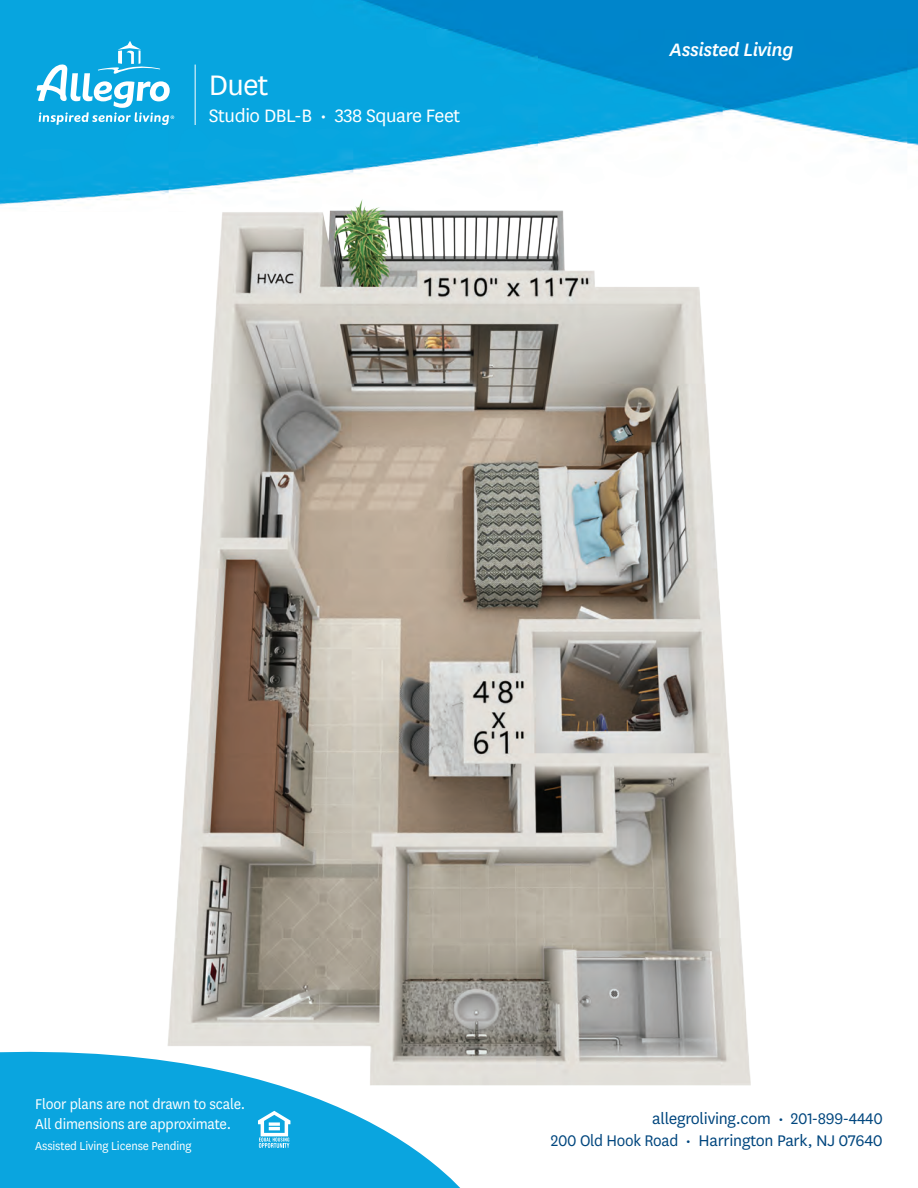
<style>
.page{position:relative;width:918px;height:1188px;background:#fff}
.page>*{position:absolute;margin:0;border:0;box-sizing:border-box;transform-origin:0 0}
.t1{font:33px "National";color:#fff}
.t2{font:21px "National";letter-spacing:-.02em;color:#fff}
.t3{font:italic 500 21px "National";letter-spacing:-.02em;color:#fff}
.t4{font:18px/22.5px "National";letter-spacing:-.015em;color:#00467e;text-align:right}
.t5{font:16.5px/19.5px "National";letter-spacing:-.01em;color:#fff;scale:.95 1}
.t6{font:13.5px "National";letter-spacing:-.01em;color:#fff;scale:.95 1}
</style>
<div class="page">
<img style="left:0;top:0;width:918px;height:206px">
<svg style="left:0;top:1051px;width:480px;height:137px;fill:#0aa5df"></svg>
<svg style="left:258px;top:1111px;width:32px;height:37px"></svg>
<hr style="left:195px;top:65px;width:1px;height:60px;background:#fff">
<svg style="left:37px;top:41px;width:137px;height:84px"></svg>
<img style="left:167px;top:200px;width:584px;height:885px">
<h1 class="t1" style="left:209px;top:64px;width:61px">Duet</h1>
<p class="t2" style="left:209px;top:102px;width:253px">Studio DBL-B • 338 Square Feet</p>
<p class="t3" style="left:670px;top:35px;width:125px">Assisted Living</p>
<p class="t5" style="left:35px;top:1094px;width:223px">Floor plans are not drawn to scale.<br>All dimensions are approximate.</p>
<p class="t6" style="left:35px;top:1137px;width:166px">Assisted Living License Pending</p>
<p class="t4" style="left:551px;top:1106px;width:334px">allegroliving.com • 201-899-4440<br>200 Old Hook Road • Harrington Park, NJ 07640</p>
</div>
